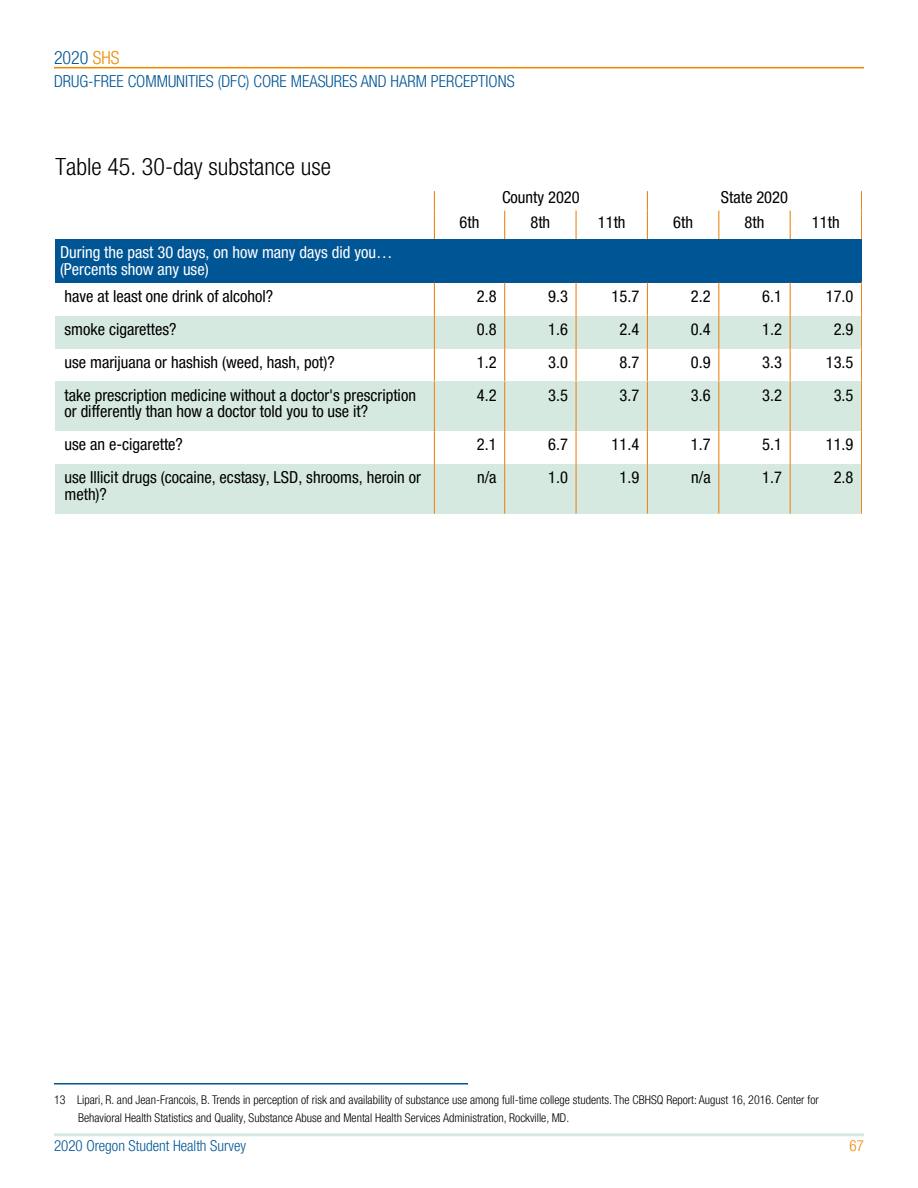
<style>
.page{position:relative;width:918px;height:1188px;background:#fff}
.page>*{position:absolute;margin:0;border:0;box-sizing:border-box;transform-origin:0 0}
.t1{font:24px "Helvetica Neue LT Pro 47 Lt Cn";color:#000}
.t2{font:300 condensed 18px "Helvetica Neue LT Pro";color:#005595}
.t3{font:16.5px/16.5px "Helvetica Neue LT Pro 57 Cn";color:#000}
.t4{font:16.5px/16.5px "Helvetica Neue LT Pro 57 Cn";color:#fff}
.t5{font:300 condensed 16.5px "Helvetica Neue LT Pro";color:#005595}
.t6{font:300 condensed 15px "Helvetica Neue LT Pro";color:#005595}
.t7{font:300 condensed 15px "Helvetica Neue LT Pro";color:#ec8902}
.t8{font:300 condensed 12px/18px "Helvetica Neue LT Pro";color:#000}
.s1{color:#ec8902}
</style>
<div class="page">
<hr style="left:54px;top:1083px;width:414px;height:1px;background:#005595">
<svg style="left:504px;top:211px;width:1px;height:28px"></svg>
<svg style="left:434px;top:191px;width:1px;height:48px"></svg>
<svg style="left:576px;top:211px;width:1px;height:28px"></svg>
<svg style="left:647px;top:191px;width:1px;height:48px"></svg>
<svg style="left:718px;top:211px;width:1px;height:28px"></svg>
<svg style="left:790px;top:211px;width:1px;height:28px"></svg>
<svg style="left:861px;top:191px;width:1px;height:48px"></svg>
<div style="left:56px;top:239px;width:805px;height:44px;background:#005595"></div>
<hr style="left:861px;top:239px;width:1px;height:44px;background:#005595">
<hr style="left:504px;top:283px;width:1px;height:33px;background:#ec891d">
<hr style="left:434px;top:283px;width:1px;height:33px;background:#ec891d">
<hr style="left:576px;top:283px;width:1px;height:33px;background:#ec891d">
<hr style="left:647px;top:283px;width:1px;height:33px;background:#ec891d">
<hr style="left:718px;top:283px;width:1px;height:33px;background:#ec891d">
<hr style="left:790px;top:283px;width:1px;height:33px;background:#ec891d">
<hr style="left:861px;top:283px;width:1px;height:33px;background:#ec891d">
<div style="left:56px;top:316px;width:805px;height:33px;background:#d6e9e1"></div>
<hr style="left:504px;top:316px;width:1px;height:33px;background:#ec891d">
<hr style="left:434px;top:316px;width:1px;height:33px;background:#ec891d">
<hr style="left:576px;top:316px;width:1px;height:33px;background:#ec891d">
<hr style="left:647px;top:316px;width:1px;height:33px;background:#ec891d">
<hr style="left:718px;top:316px;width:1px;height:33px;background:#ec891d">
<hr style="left:790px;top:316px;width:1px;height:33px;background:#ec891d">
<hr style="left:861px;top:316px;width:1px;height:33px;background:#ec891d">
<hr style="left:504px;top:349px;width:1px;height:33px;background:#ec891d">
<hr style="left:434px;top:349px;width:1px;height:33px;background:#ec891d">
<hr style="left:576px;top:349px;width:1px;height:33px;background:#ec891d">
<hr style="left:647px;top:349px;width:1px;height:33px;background:#ec891d">
<hr style="left:718px;top:349px;width:1px;height:33px;background:#ec891d">
<hr style="left:790px;top:349px;width:1px;height:33px;background:#ec891d">
<hr style="left:861px;top:349px;width:1px;height:33px;background:#ec891d">
<div style="left:56px;top:382px;width:805px;height:49px;background:#d6e9e1"></div>
<hr style="left:504px;top:382px;width:1px;height:49px;background:#ec891d">
<hr style="left:434px;top:382px;width:1px;height:49px;background:#ec891d">
<hr style="left:576px;top:382px;width:1px;height:49px;background:#ec891d">
<hr style="left:647px;top:382px;width:1px;height:49px;background:#ec891d">
<hr style="left:718px;top:382px;width:1px;height:49px;background:#ec891d">
<hr style="left:790px;top:382px;width:1px;height:49px;background:#ec891d">
<hr style="left:861px;top:382px;width:1px;height:49px;background:#ec891d">
<hr style="left:504px;top:431px;width:1px;height:33px;background:#ec891d">
<hr style="left:434px;top:431px;width:1px;height:33px;background:#ec891d">
<hr style="left:576px;top:431px;width:1px;height:33px;background:#ec891d">
<hr style="left:647px;top:431px;width:1px;height:33px;background:#ec891d">
<hr style="left:718px;top:431px;width:1px;height:33px;background:#ec891d">
<hr style="left:790px;top:431px;width:1px;height:33px;background:#ec891d">
<hr style="left:861px;top:431px;width:1px;height:33px;background:#ec891d">
<div style="left:56px;top:464px;width:805px;height:50px;background:#d6e9e1"></div>
<hr style="left:504px;top:464px;width:1px;height:50px;background:#ec891d">
<hr style="left:434px;top:464px;width:1px;height:50px;background:#ec891d">
<hr style="left:576px;top:464px;width:1px;height:50px;background:#ec891d">
<hr style="left:647px;top:464px;width:1px;height:50px;background:#ec891d">
<hr style="left:718px;top:464px;width:1px;height:50px;background:#ec891d">
<hr style="left:790px;top:464px;width:1px;height:50px;background:#ec891d">
<hr style="left:861px;top:464px;width:1px;height:50px;background:#ec891d">
<hr style="left:54px;top:1133px;width:810px;height:3px;background:#d6e9e1">
<hr style="left:54px;top:67px;width:810px;height:1px;background:#ec8902">
<p class="t2" style="left:54px;top:47px;width:67px">2020 <span class="s1">SHS</span></p>
<p class="t5" style="left:54px;top:71px;width:462px">DRUG-FREE COMMUNITIES (DFC) CORE MEASURES AND HARM PERCEPTIONS</p>
<h1 class="t1" style="left:56px;top:153px;width:277px">Table 45. 30-day substance use</h1>
<p class="t3" style="left:502px;top:189px;width:79px">County 2020</p>
<p class="t3" style="left:721px;top:189px;width:69px">State 2020</p>
<p class="t3" style="left:460px;top:214px;width:21px">6th</p>
<p class="t3" style="left:530px;top:214px;width:21px">8th</p>
<p class="t3" style="left:598px;top:214px;width:29px">11th</p>
<p class="t3" style="left:673px;top:214px;width:21px">6th</p>
<p class="t3" style="left:745px;top:214px;width:21px">8th</p>
<p class="t3" style="left:812px;top:214px;width:29px">11th</p>
<p class="t4" style="left:60px;top:244px;width:334px">During the past 30 days, on how many days did you… (Percents show any use)</p>
<p class="t3" style="left:64px;top:288px;width:210px">have at least one drink of alcohol?</p>
<p class="t3" style="left:477px;top:288px;width:21px">2.8</p>
<p class="t3" style="left:548px;top:288px;width:21px">9.3</p>
<p class="t3" style="left:612px;top:288px;width:29px">15.7</p>
<p class="t3" style="left:691px;top:288px;width:21px">2.2</p>
<p class="t3" style="left:762px;top:288px;width:21px">6.1</p>
<p class="t3" style="left:826px;top:288px;width:29px">17.0</p>
<p class="t3" style="left:64px;top:321px;width:114px">smoke cigarettes?</p>
<p class="t3" style="left:477px;top:321px;width:21px">0.8</p>
<p class="t3" style="left:548px;top:321px;width:21px">1.6</p>
<p class="t3" style="left:620px;top:321px;width:21px">2.4</p>
<p class="t3" style="left:691px;top:321px;width:21px">0.4</p>
<p class="t3" style="left:762px;top:321px;width:21px">1.2</p>
<p class="t3" style="left:834px;top:321px;width:21px">2.9</p>
<p class="t3" style="left:64px;top:354px;width:272px">use marijuana or hashish (weed, hash, pot)?</p>
<p class="t3" style="left:477px;top:354px;width:21px">1.2</p>
<p class="t3" style="left:548px;top:354px;width:21px">3.0</p>
<p class="t3" style="left:620px;top:354px;width:21px">8.7</p>
<p class="t3" style="left:691px;top:354px;width:21px">0.9</p>
<p class="t3" style="left:762px;top:354px;width:21px">3.3</p>
<p class="t3" style="left:826px;top:354px;width:29px">13.5</p>
<p class="t3" style="left:64px;top:387px;width:353px">take prescription medicine without a doctor's prescription or differently than how a doctor told you to use it?</p>
<p class="t3" style="left:477px;top:387px;width:21px">4.2</p>
<p class="t3" style="left:548px;top:387px;width:21px">3.5</p>
<p class="t3" style="left:620px;top:387px;width:21px">3.7</p>
<p class="t3" style="left:691px;top:387px;width:21px">3.6</p>
<p class="t3" style="left:762px;top:387px;width:21px">3.2</p>
<p class="t3" style="left:834px;top:387px;width:21px">3.5</p>
<p class="t3" style="left:64px;top:436px;width:120px">use an e-cigarette?</p>
<p class="t3" style="left:477px;top:436px;width:21px">2.1</p>
<p class="t3" style="left:548px;top:436px;width:21px">6.7</p>
<p class="t3" style="left:612px;top:436px;width:29px">11.4</p>
<p class="t3" style="left:691px;top:436px;width:21px">1.7</p>
<p class="t3" style="left:762px;top:436px;width:21px">5.1</p>
<p class="t3" style="left:826px;top:436px;width:29px">11.9</p>
<p class="t3" style="left:64px;top:469px;width:358px">use Illicit drugs (cocaine, ecstasy, LSD, shrooms, heroin or meth)?</p>
<p class="t3" style="left:477px;top:469px;width:21px">n/a</p>
<p class="t3" style="left:548px;top:469px;width:21px">1.0</p>
<p class="t3" style="left:620px;top:469px;width:21px">1.9</p>
<p class="t3" style="left:691px;top:469px;width:21px">n/a</p>
<p class="t3" style="left:762px;top:469px;width:21px">1.7</p>
<p class="t3" style="left:834px;top:469px;width:21px">2.8</p>
<p class="t8" style="left:78px;top:1091px;width:742px;text-indent:-24px">13 Lipari, R. and Jean-Francois, B. Trends in perception of risk and availability of substance use among full-time college students. The CBHSQ Report: August 16, 2016. Center for<br>Behavioral Health Statistics and Quality, Substance Abuse and Mental Health Services Administration, Rockville, MD.</p>
<p class="t6" style="left:54px;top:1137px;width:194px">2020 Oregon Student Health Survey</p>
<p class="t7" style="left:850px;top:1137px;width:16px">67</p>
</div>
